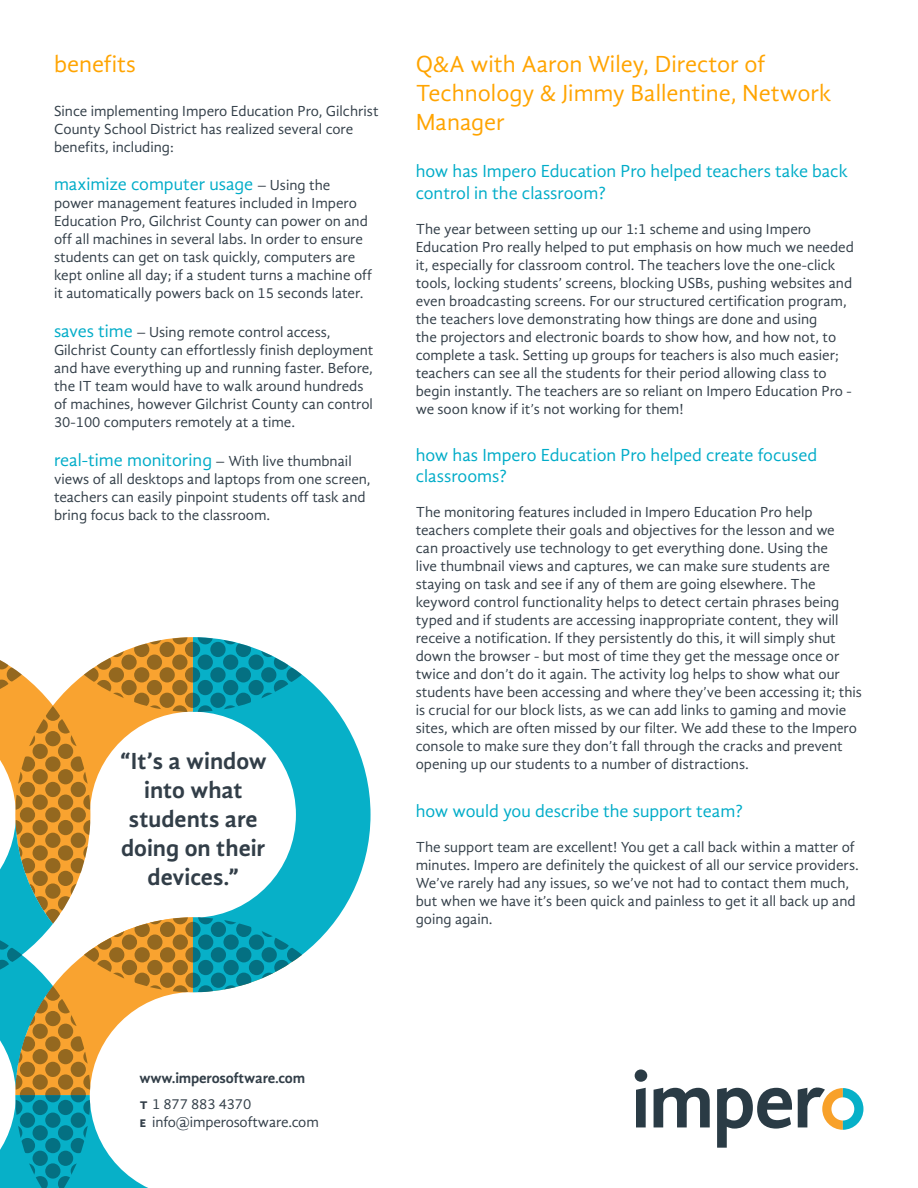
<style>
.page{position:relative;width:918px;height:1188px;background:#fff}
.page>*{position:absolute;margin:0;border:0;box-sizing:border-box;transform-origin:0 0}
.t1{font:24px/28.8px "Gandhi Sans";color:#ffa400}
.t2{font:700 24px/28.8px "Gandhi Sans";color:#323e48;text-align:center}
.t3{font:18px/21.6px "Gandhi Sans";color:#00acc8}
.t4{font:15px/18px "Gandhi Sans";color:#323e48}
.t5{font:700 15px "Gandhi Sans";letter-spacing:-.01em;color:#323e48}
.s1{font-size:15px;color:#323e48}
.s2{font-size:18px;color:#00acc8}
.s3{font-weight:700}
</style>
<div class="page">
<svg style="left:0;top:643px;width:184px;height:177px"></svg>
<div style="left:20px;top:807px;width:15px;height:15px;background:#94681f;border-radius:50%"></div>
<div style="left:45px;top:807px;width:15px;height:15px;background:#94681f;border-radius:50%"></div>
<svg style="left:20px;top:756px;width:15px;height:16px"></svg>
<div style="left:20px;top:706px;width:15px;height:15px;background:#f9a330;border-radius:50%"></div>
<svg style="left:33px;top:706px;width:15px;height:2px"></svg>
<div style="left:71px;top:807px;width:15px;height:15px;background:#94681f;border-radius:50%"></div>
<svg style="left:45px;top:756px;width:16px;height:16px"></svg>
<svg style="left:71px;top:756px;width:15px;height:16px"></svg>
<svg style="left:16px;top:769px;width:74px;height:41px"></svg>
<svg style="left:45px;top:706px;width:16px;height:15px"></svg>
<div style="left:71px;top:706px;width:15px;height:15px;background:#f9a330;border-radius:50%"></div>
<svg style="left:58px;top:706px;width:15px;height:2px"></svg>
<svg style="left:16px;top:718px;width:74px;height:41px"></svg>
<svg style="left:187px;top:637px;width:184px;height:318px"></svg>
<div style="left:7px;top:692px;width:15px;height:16px;background:#f9a330;border-radius:50%"></div>
<svg style="left:7px;top:667px;width:15px;height:15px"></svg>
<svg style="left:0;top:680px;width:9px;height:15px"></svg>
<svg style="left:0;top:705px;width:9px;height:7px"></svg>
<svg style="left:19px;top:680px;width:3px;height:15px"></svg>
<svg style="left:16px;top:705px;width:6px;height:7px"></svg>
<div style="left:7px;top:641px;width:15px;height:16px;background:#fff;border-radius:50%"></div>
<svg style="left:0;top:654px;width:9px;height:15px"></svg>
<svg style="left:19px;top:654px;width:3px;height:15px"></svg>
<div style="left:287px;top:693px;width:15px;height:15px;background:#07b0c8;border-radius:50%"></div>
<svg style="left:287px;top:667px;width:15px;height:15px"></svg>
<svg style="left:299px;top:680px;width:3px;height:15px"></svg>
<svg style="left:299px;top:705px;width:3px;height:7px"></svg>
<svg style="left:236px;top:693px;width:15px;height:15px"></svg>
<div style="left:236px;top:667px;width:15px;height:15px;background:#047082;border-radius:50%"></div>
<svg style="left:185px;top:693px;width:15px;height:15px"></svg>
<svg style="left:185px;top:667px;width:15px;height:15px"></svg>
<svg style="left:134px;top:693px;width:15px;height:15px"></svg>
<div style="left:84px;top:693px;width:15px;height:15px;background:#f9a330;border-radius:50%"></div>
<svg style="left:84px;top:680px;width:2px;height:15px"></svg>
<svg style="left:83px;top:705px;width:7px;height:7px"></svg>
<div style="left:287px;top:642px;width:15px;height:15px;background:#fff;border-radius:50%"></div>
<svg style="left:299px;top:637px;width:3px;height:7px"></svg>
<svg style="left:299px;top:655px;width:3px;height:15px"></svg>
<svg style="left:236px;top:642px;width:15px;height:15px"></svg>
<svg style="left:248px;top:637px;width:41px;height:75px"></svg>
<svg style="left:185px;top:642px;width:15px;height:15px"></svg>
<svg style="left:198px;top:637px;width:40px;height:75px"></svg>
<div style="left:134px;top:667px;width:15px;height:15px;background:#94681f;border-radius:50%"></div>
<svg style="left:134px;top:642px;width:15px;height:15px"></svg>
<svg style="left:147px;top:637px;width:40px;height:75px"></svg>
<svg style="left:84px;top:667px;width:15px;height:15px"></svg>
<div style="left:84px;top:642px;width:15px;height:15px;background:#fff;border-radius:50%"></div>
<svg style="left:84px;top:655px;width:2px;height:15px"></svg>
<svg style="left:96px;top:643px;width:41px;height:69px"></svg>
<svg style="left:0;top:820px;width:302px;height:368px"></svg>
<svg style="left:635px;top:1069px;width:12px;height:58px"></svg>
<svg style="left:654px;top:1088px;width:56px;height:39px"></svg>
<svg style="left:717px;top:1087px;width:146px;height:61px"></svg>
<p class="t1" style="left:54px;top:50px;width:83px">benefits</p>
<p class="t4" style="left:54px;top:102px;width:326px">Since implementing Impero Education Pro, Gilchrist<br>County School District has realized several core benefits, including:</p>
<p class="t3" style="left:54px;top:174px;width:278px">maximize computer usage <span class="s1">– Using the</span></p>
<p class="t4" style="left:54px;top:194px;width:320px">power management features included in Impero Education Pro, Gilchrist County can power on and off all machines in several labs. In order to ensure students can get on task quickly, computers are kept online all day; if a student turns a machine off it automatically powers back on 15 seconds later.</p>
<p class="t4" style="left:54px;top:323px;width:321px"><span class="s2">saves time</span> – Using remote control access, Gilchrist County can effortlessly finish deployment and have everything up and running faster. Before, the IT team would have to walk around hundreds of machines, however Gilchrist County can control 30-100 computers remotely at a time.</p>
<p class="t3" style="left:54px;top:449px;width:299px">real-time monitoring <span class="s1">– With live thumbnail</span></p>
<p class="t4" style="left:54px;top:470px;width:318px">views of all desktops and laptops from one screen, teachers can easily pinpoint students off task and bring focus back to the classroom.</p>
<p class="t2" style="left:120px;top:747px;width:148px">“It’s a window into what students are doing on their devices.”</p>
<p class="t1" style="left:416px;top:50px;width:417px">Q&amp;A with Aaron Wiley, Director of<br>Technology &amp; Jimmy Ballentine, Network<br>Manager</p>
<p class="t3" style="left:416px;top:160px;width:434px">how has Impero Education Pro helped teachers take back control in the classroom?</p>
<p class="t4" style="left:416px;top:220px;width:440px">The year between setting up our 1:1 scheme and using Impero Education Pro really helped to put emphasis on how much we needed it, especially for classroom control. The teachers love the one-click tools, locking students’ screens, blocking USBs, pushing websites and even broadcasting screens. For our structured certification program, the teachers love demonstrating how things are done and using<br>the projectors and electronic boards to show how, and how not, to complete a task. Setting up groups for teachers is also much easier; teachers can see all the students for their period allowing class to begin instantly. The teachers are so reliant on Impero Education Pro - we soon know if it’s not working for them!</p>
<p class="t3" style="left:416px;top:444px;width:403px">how has Impero Education Pro helped create focused classrooms?</p>
<p class="t4" style="left:416px;top:503px;width:448px">The monitoring features included in Impero Education Pro help teachers complete their goals and objectives for the lesson and we<br>can proactively use technology to get everything done. Using the<br>live thumbnail views and captures, we can make sure students are staying on task and see if any of them are going elsewhere. The keyword control functionality helps to detect certain phrases being typed and if students are accessing inappropriate content, they will receive a notification. If they persistently do this, it will simply shut down the browser - but most of time they get the message once or twice and don’t do it again. The activity log helps to show what our students have been accessing and where they’ve been accessing it; this is crucial for our block lists, as we can add links to gaming and movie sites, which are often missed by our filter. We add these to the Impero console to make sure they don’t fall through the cracks and prevent opening up our students to a number of distractions.</p>
<p class="t3" style="left:416px;top:800px;width:329px">how would you describe the support team?</p>
<p class="t4" style="left:416px;top:838px;width:445px">The support team are excellent! You get a call back within a matter of minutes. Impero are definitely the quickest of all our service providers.<br>We’ve rarely had any issues, so we’ve not had to contact them much, but when we have it’s been quick and painless to get it all back up and going again.</p>
<p class="t5" style="left:139px;top:1069px;width:167px">www.imperosoftware.com</p>
<p class="t4" style="left:139px;top:1095px;width:113px"><span class="s3">t</span> 1 877 883 4370</p>
<p class="t4" style="left:139px;top:1113px;width:181px"><span class="s3">e</span> info@imperosoftware.com</p>
</div>
